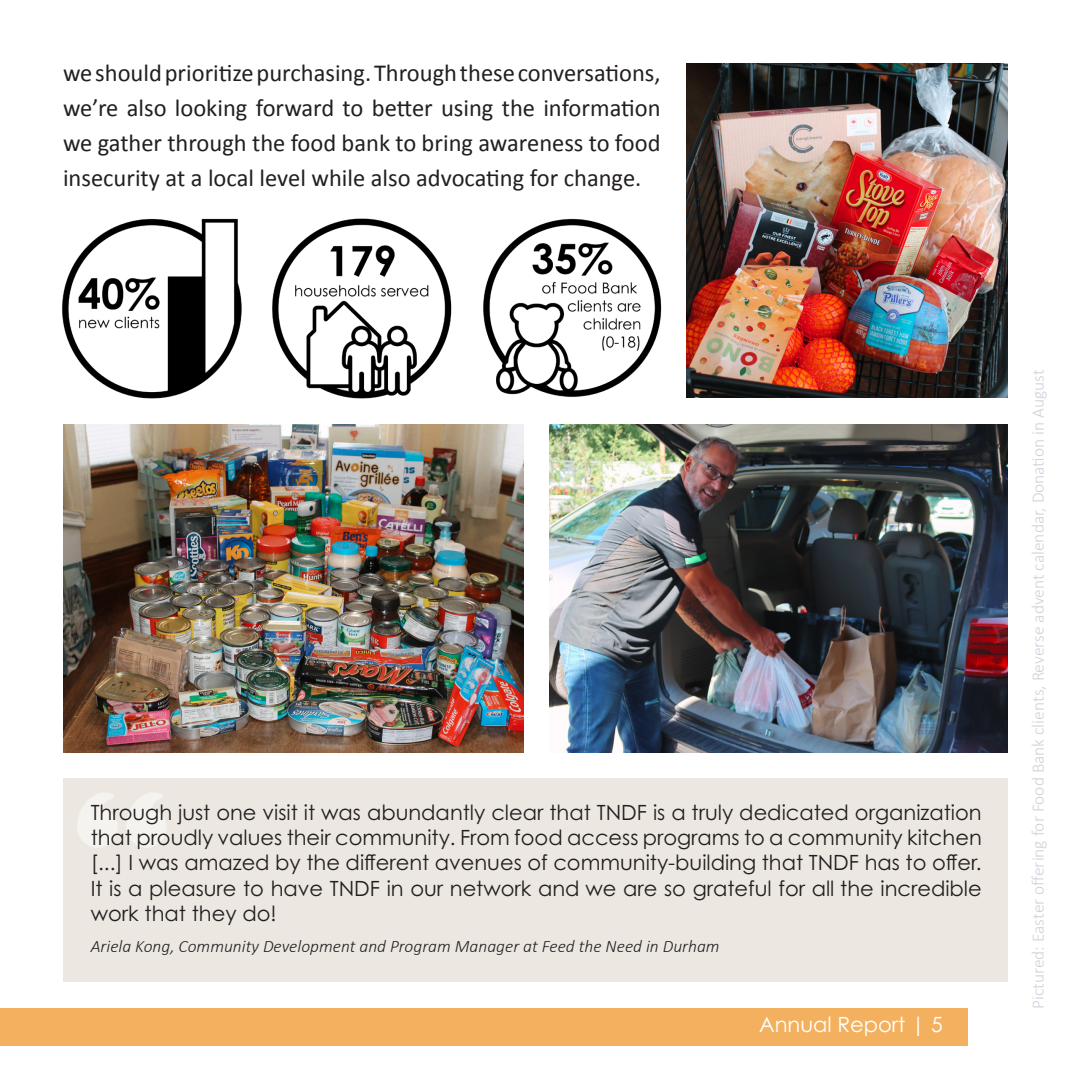
<style>
.page{position:relative;width:1071px;height:1071px;background:#fff}
.page>*{position:absolute;margin:0;border:0;box-sizing:border-box;transform-origin:0 0}
.t1{font:24.5px/35px "Calibri";color:#231f20;text-align:justify}
.t2{font:21px/25.2px "Century Gothic Pro";color:#231f20;text-align:justify}
.t3{font:21px "Century Gothic Pro";color:#fff}
.t4{font:300 17.5px "Calibri";color:#ced2d9}
.t5{font:italic 300 17.5px "Calibri";color:#231f20}
</style>
<div class="page">
<div style="left:63px;top:778px;width:945px;height:204px;background:#ece8e1"></div>
<div style="left:0;top:1008px;width:968px;height:38px;background:#f3b15f"></div>
<img style="left:549px;top:424px;width:459px;height:328px">
<img style="left:687px;top:63px;width:321px;height:335px">
<img style="left:483px;top:187px;width:210px;height:242px">
<img style="left:62px;top:218px;width:178px;height:181px">
<img style="left:240px;top:218px;width:212px;height:181px">
<svg style="left:77px;top:793px;width:89px;height:55px"></svg>
<img style="left:63px;top:424px;width:460px;height:328px">
<p class="t1" style="left:63px;top:55px;width:599px">we should prioritize purchasing. Through these conversations, we’re also looking forward to better using the information we gather through the food bank to bring awareness to food insecurity at a local level while also advocating for change.</p>
<p class="t2" style="left:91px;top:800px;width:893px">Through just one visit it was abundantly clear that TNDF is a truly dedicated organization that proudly values their community. From food access programs to a community kitchen [...] I was amazed by the different avenues of community-building that TNDF has to offer.<br>It is a pleasure to have TNDF in our network and we are so grateful for all the incredible work that they do!</p>
<p class="t5" style="left:91px;top:936px;width:630px">Ariela Kong, Community Development and Program Manager at Feed the Need in Durham</p>
<p class="t3" style="left:759px;top:1012px;width:185px">Annual Report | 5</p>
<p class="t4" style="left:1027px;top:1009px;width:641px;rotate:-90deg">Pictured: Easter offering for Food Bank clients, Reverse advent calendar, Donation in August</p>
</div>
